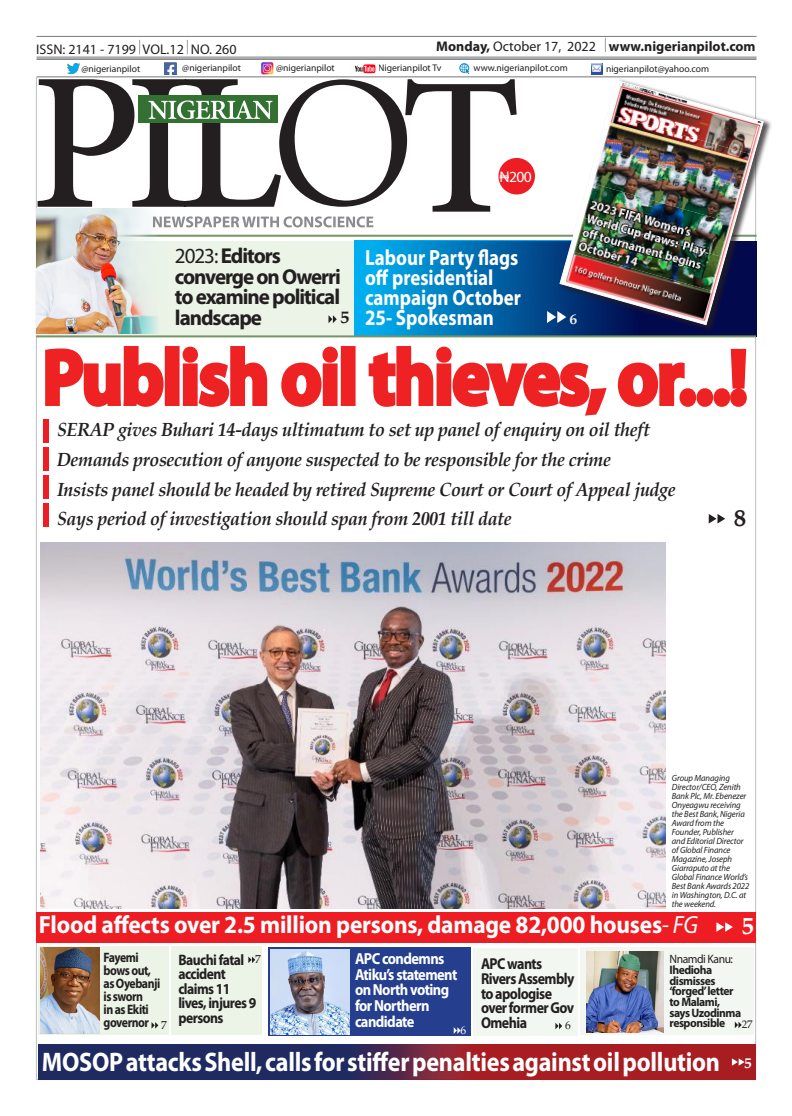
<style>
.page{position:relative;width:792px;height:1116px;background:#fff}
.page>*{position:absolute;margin:0;border:0;box-sizing:border-box;transform-origin:0 0}
.t1{font:700 78.8px "Myriad Pro";letter-spacing:-.02em;color:#ee2123;scale:.9 1}
.t2{font:700 26.9px "Myriad Pro";letter-spacing:-.01em;color:#fff;scale:.9 1}
.t3{font:700 24.9px "Myriad Pro";letter-spacing:-.01em;color:#fff;scale:.94 1}
.t4{font:700 24.9px "Palatino";color:#231f20}
.t5{font:700 24.9px "Palatino";color:#fff}
.t6{font:700 22px/20px "Myriad Pro";color:#fff;scale:.86 1}
.t7{font:700 21.6px/20.7px "Myriad Pro";letter-spacing:-.05em;color:#231f20}
.t8{font:italic 700 19.4px/29.8px "Palatino";letter-spacing:-.02em;color:#231f20;scale:.92 1}
.t9{font:700 17.7px "Palatino";color:#231f20;scale:1.04 1}
.t10{font:700 16px/15.8px "Myriad Pro";letter-spacing:-.04em;color:#fff;scale:.9 1}
.t11{font:700 15.8px/14.7px "Myriad Pro";letter-spacing:-.04em;color:#231f20;scale:.89 1}
.t12{font:15.5px "Myriad Pro";color:#fff}
.t13{font:700 15.2px/14.4px "Myriad Pro";letter-spacing:-.04em;color:#231f20;scale:.9 1}
.t14{font:700 15.1px "Palatino";color:#fff}
.t15{font:700 15px "Palatino";color:#efeff0;scale:1.04 1}
.t16{font:700 14px "Myriad Pro";color:#231f20}
.t17{font:14px "Myriad Pro";color:#231f20}
.t18{font:14px "Minion Pro";color:#231f20}
.t19{font:700 13.7px/13px "Myriad Pro";letter-spacing:-.04em;color:#231f20;scale:.86 1}
.t20{font:700 12.2px/10.7px "Myriad Pro";letter-spacing:-.04em;color:#231f20;scale:.96 1}
.t21{font:12.2px "Myriad Pro";letter-spacing:-.04em;color:#231f20;scale:.96 1}
.t22{font:11.5px "Palatino";color:#231f20}
.t23{font:11.5px "Palatino";color:#fff}
.t24{font:11px "Palatino";color:#231f20}
.t25{font:9.6px "Myriad Pro";color:#231f20}
.t26{font:italic 9px/9px "Myriad Pro";letter-spacing:-.01em;color:#231f20;scale:.96 1}
.s1{font-weight:400}
.s2{font-weight:600}
.s3{font-weight:400;font-style:italic}
</style>
<div class="page">
<div style="left:473px;top:948px;width:105px;height:88px;background:#f2f8f1"></div>
<div style="left:36px;top:29px;width:720px;height:40px;background:linear-gradient(to right,#fbfbfb,#fbfbfb)"></div>
<div style="left:35px;top:37px;width:722px;height:40px;background:#fff"></div>
<svg style="left:139px;top:40px;width:1px;height:14px"></svg>
<svg style="left:187px;top:40px;width:1px;height:14px"></svg>
<hr style="left:37px;top:36px;width:720px;height:1px;background:#76787b">
<hr style="left:37px;top:77px;width:719px;height:1px;background:#76787b">
<hr style="left:37px;top:58px;width:720px;height:2px;background:#76787b">
<hr style="left:37px;top:57px;width:720px;height:1px;background:#76787b">
<svg style="left:604px;top:38px;width:2px;height:14px"></svg>
<hr style="left:37px;top:235px;width:720px;height:2px;background:#749566">
<div style="left:498px;top:158px;width:37px;height:36px;background:#ee1d23;border-radius:50%"></div>
<svg style="left:591px;top:63px;width:11px;height:11px"></svg>
<div style="left:38px;top:946px;width:131px;height:89px;background:#ebf4e7"></div>
<div style="left:580px;top:947px;width:174px;height:88px;background:#f2f8f1"></div>
<div style="left:172px;top:946px;width:90px;height:89px;background:#ebf4e7"></div>
<svg style="left:37px;top:1044px;width:719px;height:36px;background:#602443"></svg>
<img style="left:41px;top:948px;width:59px;height:85px">
<div style="left:268px;top:947px;width:202px;height:89px;background:#253f8e"></div>
<img style="left:270px;top:950px;width:79px;height:84px">
<img style="left:586px;top:951px;width:78px;height:82px">
<svg style="left:732px;top:1058px;width:13px;height:8px"></svg>
<svg style="left:454px;top:1027px;width:7px;height:7px"></svg>
<svg style="left:709px;top:514px;width:16px;height:10px"></svg>
<div style="left:36px;top:241px;width:580px;height:95px;background:#ebf4e7"></div>
<div style="left:354px;top:241px;width:402px;height:95px;background:linear-gradient(to right,#00a9ea,#02002b)"></div>
<hr style="left:36px;top:335px;width:720px;height:2px;background:#749566">
<svg style="left:547px;top:311px;width:11px;height:12px"></svg>
<svg style="left:555px;top:1023px;width:7px;height:6px"></svg>
<svg style="left:328px;top:315px;width:9px;height:8px"></svg>
<div style="left:37px;top:913px;width:719px;height:30px;background:#ee1d23"></div>
<img style="left:40px;top:542px;width:626px;height:366px">
<div style="left:43px;top:420px;width:5px;height:23px;background:#ee1d23"></div>
<div style="left:43px;top:447px;width:5px;height:23px;background:#ee1d23"></div>
<div style="left:43px;top:475px;width:5px;height:23px;background:#ee1d23"></div>
<div style="left:43px;top:503px;width:5px;height:23px;background:#ee1d23"></div>
<img style="left:37px;top:209px;width:130px;height:125px">
<div style="left:558px;top:78px;width:214px;height:255px;background:#231f20;opacity:.75"></div>
<img style="left:560px;top:80px;width:204px;height:245px">
<svg style="left:716px;top:922px;width:17px;height:10px"></svg>
<svg style="left:45px;top:346px;width:117px;height:61px"></svg>
<div style="left:165px;top:346px;width:15px;height:60px;border:4px solid #ee2123"></div>
<svg style="left:182px;top:346px;width:86px;height:61px"></svg>
<svg style="left:281px;top:346px;width:57px;height:61px"></svg>
<div style="left:341px;top:346px;width:15px;height:60px;border:4px solid #ee2123"></div>
<svg style="left:368px;top:346px;width:239px;height:70px"></svg>
<svg style="left:617px;top:362px;width:69px;height:45px"></svg>
<div style="left:679px;top:388px;width:17px;height:19px;border:4px solid #ee2123;border-radius:50%"></div>
<div style="left:697px;top:388px;width:16px;height:19px;border:4px solid #ee2123;border-radius:50%"></div>
<div style="left:714px;top:388px;width:16px;height:19px;border:4px solid #ee2123;border-radius:50%"></div>
<svg style="left:728px;top:348px;width:19px;height:59px"></svg>
<svg style="left:151px;top:1022px;width:7px;height:7px"></svg>
<svg style="left:735px;top:1022px;width:7px;height:6px"></svg>
<svg style="left:248px;top:957px;width:7px;height:6px"></svg>
<svg style="left:38px;top:62px;width:479px;height:165px"></svg>
<h3 class="t16" style="left:436px;top:38px;width:321px">Monday, <span class="s1">October 17, 2022</span> www.nigerianpilot.com</h3>
<h3 class="t17" style="left:36px;top:41px;width:202px">ISSN: 2141 - 7199 VOL.12 NO. 260</h3>
<p class="t25" style="left:81px;top:63px;width:60px">@nigerianpilot</p>
<p class="t25" style="left:182px;top:62px;width:60px">@nigerianpilot</p>
<p class="t25" style="left:276px;top:62px;width:60px">@nigerianpilot</p>
<p class="t25" style="left:378px;top:62px;width:65px">Nigerianpilot Tv</p>
<p class="t25" style="left:473px;top:62px;width:96px">www.nigerianpilot.com</p>
<p class="t25" style="left:606px;top:63px;width:105px">nigerianpilot@yahoo.com</p>
<h3 class="t18" style="left:411px;top:41px;width:156px"><span class="s2">Monday</span>, February 20, 2017</h3>
<h3 class="t12" style="left:499px;top:167px;width:34px">N200</h3>
<h3 class="t7" style="left:175px;top:245px;width:167px"><span class="s1">2023:</span> Editors converge on Owerri to examine political landscape</h3>
<h3 class="t9" style="left:340px;top:307px;width:10px">5</h3>
<h3 class="t6" style="left:365px;top:247px;width:183px">Labour Party flags off presidential campaign October<br>25- Spokesman</h3>
<h3 class="t15" style="left:570px;top:310px;width:9px">6</h3>
<h1 class="t1" style="left:42px;top:326px;width:785px">Publish oil thieves, or...!</h1>
<p class="t8" style="left:57px;top:415px;width:674px">SERAP gives Buhari 14-days ultimatum to set up panel of enquiry on oil theft Demands prosecution of anyone suspected to be responsible for the crime<br>Insists panel should be headed by retired Supreme Court or Court of Appeal judge Says period of investigation should span from 2001 till date</p>
<h3 class="t4" style="left:734px;top:503px;width:14px">8</h3>
<p class="t26" style="left:672px;top:773px;width:82px">Group Managing<br>Director/CEO, Zenith<br>Bank Plc, Mr. Ebenezer<br>Onyeagwu receiving the Best Bank, Nigeria<br>Award from the<br>Founder, Publisher and Editorial Director of Global Finance<br>Magazine, Joseph<br>Giarraputo at the<br>Global Finance World’s<br>Best Bank Awards 2022 in Washington, D.C. at the weekend.</p>
<h3 class="t3" style="left:39px;top:909px;width:703px">Flood affects over 2.5 million persons, damage 82,000 houses<span class="s3">- FG</span></h3>
<h3 class="t5" style="left:742px;top:911px;width:14px">5</h3>
<h3 class="t10" style="left:355px;top:950px;width:115px">APC condemns<br>Atiku’s statement on North voting for Northern candidate</h3>
<h3 class="t19" style="left:104px;top:951px;width:68px">Fayemi bows out, as Oyebanji is sworn<br>in as Ekiti governor</h3>
<h3 class="t13" style="left:178px;top:952px;width:88px">Bauchi fatal accident claims 11 lives, injures 9 persons</h3>
<p class="t22" style="left:255px;top:952px;width:7px">7</p>
<h3 class="t21" style="left:670px;top:952px;width:68px">Nnamdi Kanu:</h3>
<h3 class="t20" style="left:670px;top:964px;width:76px">Ihedioha dismisses ‘forged’letter to Malami, says Uzodinma responsible</h3>
<h3 class="t11" style="left:481px;top:956px;width:107px">APC wants<br>Rivers Assembly to apologise over former Gov<br>Omehia</h3>
<p class="t22" style="left:161px;top:1018px;width:7px">7</p>
<p class="t24" style="left:742px;top:1018px;width:12px">27</p>
<p class="t22" style="left:565px;top:1019px;width:7px">6</p>
<h2 class="t2" style="left:42px;top:1044px;width:755px">MOSOP attacks Shell, calls for stiffer penalties against oil pollution</h2>
<p class="t23" style="left:461px;top:1023px;width:7px">6</p>
<h3 class="t14" style="left:744px;top:1054px;width:9px">5</h3>
</div>
